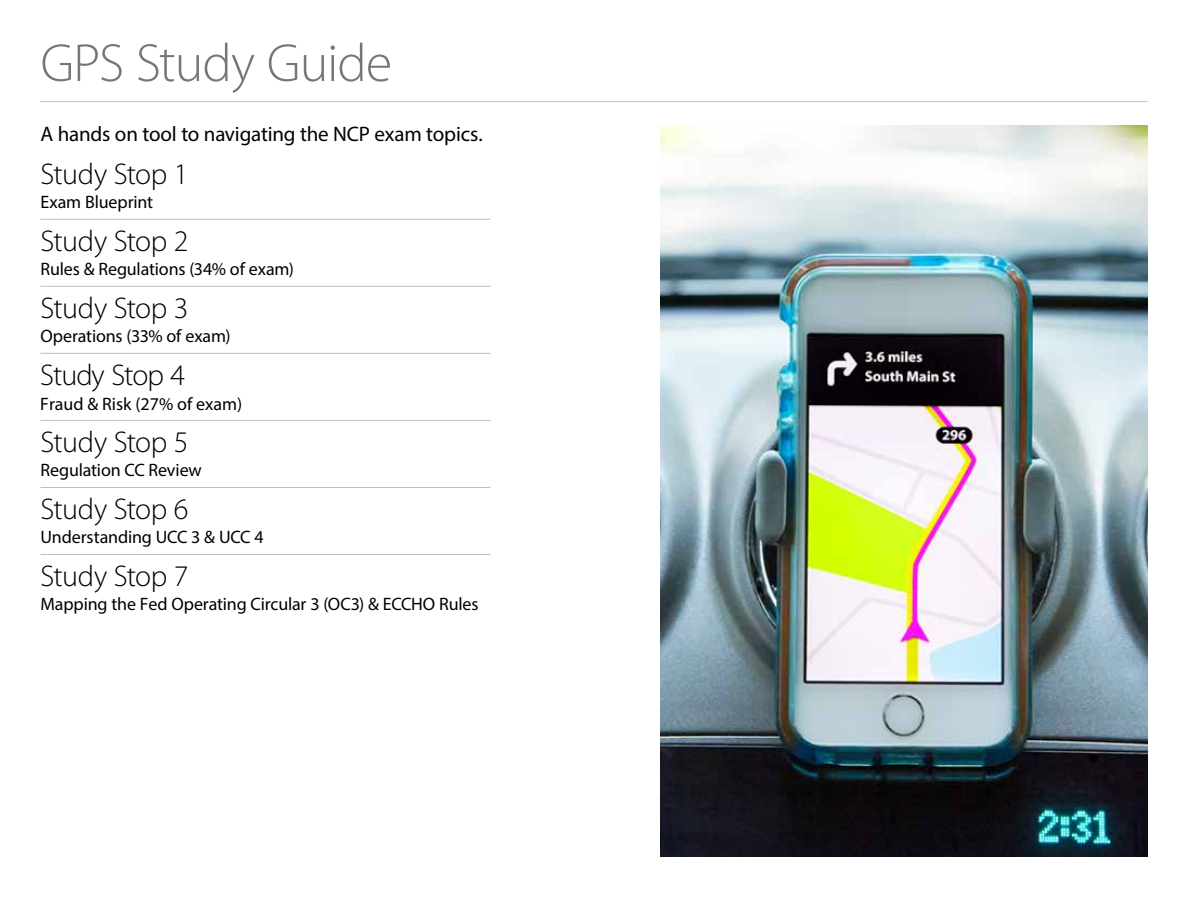
<style>
.page{position:relative;width:1188px;height:918px;background:#fff}
.page>*{position:absolute;margin:0;border:0;box-sizing:border-box;transform-origin:0 0}
.t1{font:300 54px "Myriad Pro";letter-spacing:-.02em;color:#747678}
.t2{font:300 30px "Myriad Pro";letter-spacing:-.03em;color:#000}
.t3{font:21px "Myriad Pro";letter-spacing:-.01em;color:#000}
.t4{font:18px "Myriad Pro";letter-spacing:-.005em;color:#000}
</style>
<div class="page">
<hr style="left:40px;top:219px;width:450px;height:1px;background:#bcbdbc">
<hr style="left:40px;top:286px;width:450px;height:1px;background:#bcbdbc">
<hr style="left:40px;top:353px;width:450px;height:1px;background:#bcbdbc">
<hr style="left:40px;top:420px;width:450px;height:1px;background:#bcbdbc">
<hr style="left:40px;top:487px;width:450px;height:1px;background:#bcbdbc">
<hr style="left:40px;top:554px;width:450px;height:1px;background:#bcbdbc">
<hr style="left:40px;top:101px;width:1108px;height:1px;background:#bcbdbc">
<img style="left:660px;top:125px;width:488px;height:732px">
<h1 class="t1" style="left:40px;top:31px;width:353px">GPS Study Guide</h1>
<p class="t3" style="left:40px;top:121px;width:444px">A hands on tool to navigating the NCP exam topics.</p>
<h2 class="t2" style="left:40px;top:156px;width:149px">Study Stop 1</h2>
<p class="t4" style="left:40px;top:191px;width:114px">Exam Blueprint</p>
<h2 class="t2" style="left:40px;top:223px;width:149px">Study Stop 2</h2>
<p class="t4" style="left:40px;top:258px;width:255px">Rules &amp; Regulations (34% of exam)</p>
<h2 class="t2" style="left:40px;top:290px;width:149px">Study Stop 3</h2>
<p class="t4" style="left:40px;top:325px;width:192px">Operations (33% of exam)</p>
<h2 class="t2" style="left:40px;top:357px;width:146px">Study Stop 4</h2>
<p class="t4" style="left:40px;top:392px;width:203px">Fraud &amp; Risk (27% of exam)</p>
<h2 class="t2" style="left:40px;top:424px;width:149px">Study Stop 5</h2>
<p class="t4" style="left:40px;top:459px;width:163px">Regulation CC Review</p>
<h2 class="t2" style="left:40px;top:491px;width:149px">Study Stop 6</h2>
<p class="t4" style="left:40px;top:526px;width:225px">Understanding UCC 3 &amp; UCC 4</p>
<h2 class="t2" style="left:40px;top:558px;width:149px">Study Stop 7</h2>
<p class="t4" style="left:40px;top:593px;width:440px">Mapping the Fed Operating Circular 3 (OC3) &amp; ECCHO Rules</p>
</div>
